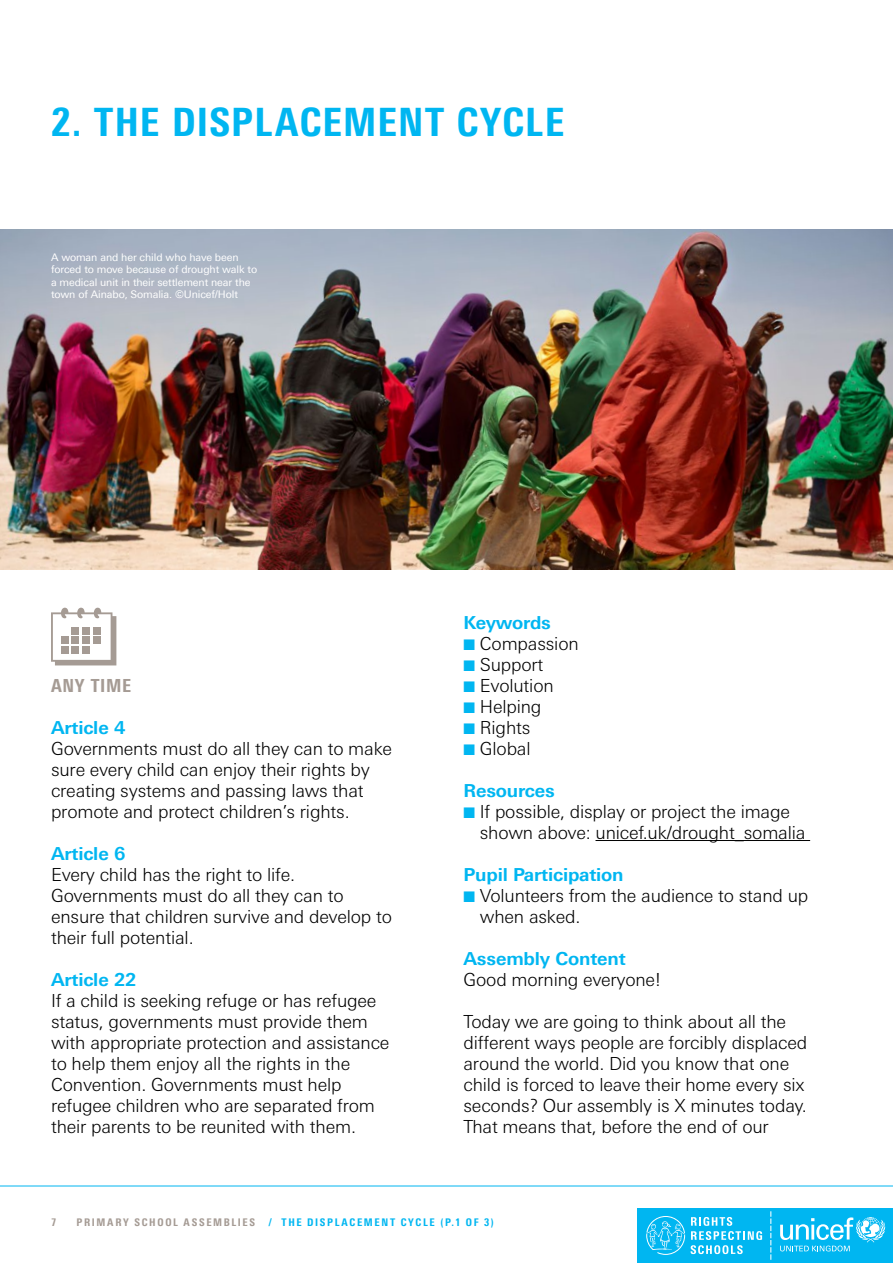
<style>
.page{position:relative;width:893px;height:1263px;background:#fff}
.page>*{position:absolute;margin:0;border:0;box-sizing:border-box;transform-origin:0 0}
.t1{font:800 condensed 39px "Univers Next Pro";letter-spacing:.03em;color:#00b6f1}
.t2{font:300 18px/21px "Univers Next Pro";letter-spacing:-.01em;color:#000}
.t3{font:700 18px "Univers Next Pro";letter-spacing:-.01em;color:#00b6f1}
.t4{font:800 condensed 18px "Univers Next Pro";letter-spacing:.04em;color:#a59b94}
.t5{font:10.5px/12.6px "Univers Next Pro";letter-spacing:-.01em;color:#fff}
.t6{font:800 condensed 10.5px "Univers Next Pro";letter-spacing:.155em;color:#00b6f1}
.t7{font:800 condensed 10.5px "Univers Next Pro";letter-spacing:.16em;color:#a59b94}
.s1{color:#00b6f1}
</style>
<div class="page">
<hr style="left:0;top:1186px;width:893px;height:1px;background:#00b6f1">
<div style="left:638px;top:1208px;width:255px;height:55px;background:#00b6f1"></div>
<svg style="left:780px;top:1217px;width:105px;height:34px"></svg>
<svg style="left:770px;top:1211px;width:1px;height:49px"></svg>
<svg style="left:691px;top:1217px;width:71px;height:37px"></svg>
<svg style="left:646px;top:1216px;width:39px;height:39px"></svg>
<hr style="left:595px;top:840px;width:215px;height:1px;background:#000">
<svg style="left:51px;top:608px;width:65px;height:57px"></svg>
<hr style="left:56px;top:661px;width:59px;height:4px;background:#a59b94">
<hr style="left:112px;top:617px;width:3px;height:45px;background:#a59b94">
<div style="left:61px;top:636px;width:8px;height:8px;background:#a59b94"></div>
<div style="left:61px;top:646px;width:8px;height:8px;background:#a59b94"></div>
<div style="left:72px;top:627px;width:7px;height:7px;background:#a59b94"></div>
<div style="left:72px;top:636px;width:7px;height:8px;background:#a59b94"></div>
<div style="left:72px;top:646px;width:7px;height:8px;background:#a59b94"></div>
<div style="left:82px;top:627px;width:8px;height:7px;background:#a59b94"></div>
<div style="left:82px;top:636px;width:8px;height:8px;background:#a59b94"></div>
<div style="left:82px;top:646px;width:8px;height:8px;background:#a59b94"></div>
<div style="left:93px;top:627px;width:7px;height:7px;background:#a59b94"></div>
<div style="left:93px;top:636px;width:7px;height:8px;background:#a59b94"></div>
<img style="left:0;top:230px;width:893px;height:340px">
<h1 class="t1" style="left:51px;top:98px;width:515px">2. THE DISPLACEMENT CYCLE</h1>
<p class="t5" style="left:51px;top:251px;width:208px">A woman and her child who have been forced to move because of drought walk to a medical unit in their settlement near the town of Ainabo, Somalia. ©Unicef/Holt</p>
<p class="t4" style="left:51px;top:674px;width:82px">ANY TIME</p>
<p class="t3" style="left:51px;top:716px;width:76px">Article 4</p>
<p class="t2" style="left:51px;top:738px;width:343px">Governments must do all they can to make sure every child can enjoy their rights by creating systems and passing laws that promote and protect children’s rights.</p>
<p class="t3" style="left:51px;top:842px;width:76px">Article 6</p>
<p class="t2" style="left:51px;top:864px;width:342px">Every child has the right to life.<br>Governments must do all they can to ensure that children survive and develop to their full potential.</p>
<p class="t3" style="left:51px;top:968px;width:87px">Article 22</p>
<p class="t2" style="left:51px;top:990px;width:340px">If a child is seeking refuge or has refugee status, governments must provide them with appropriate protection and assistance to help them enjoy all the rights in the Convention. Governments must help refugee children who are separated from their parents to be reunited with them.</p>
<p class="t3" style="left:463px;top:611px;width:89px">Keywords</p>
<p class="t2" style="left:463px;top:633px;width:117px"><span class="s1">■</span> Compassion</p>
<p class="t2" style="left:463px;top:654px;width:81px"><span class="s1">■</span> Support</p>
<p class="t2" style="left:463px;top:675px;width:92px"><span class="s1">■</span> Evolution</p>
<p class="t2" style="left:463px;top:696px;width:80px"><span class="s1">■</span> Helping</p>
<p class="t2" style="left:463px;top:717px;width:68px"><span class="s1">■</span> Rights</p>
<p class="t2" style="left:463px;top:738px;width:69px"><span class="s1">■</span> Global</p>
<p class="t3" style="left:463px;top:779px;width:93px">Resources</p>
<p class="t2" style="left:480px;top:801px;width:327px;text-indent:-16px"><span class="s1">■</span> If possible, display or project the image shown above: unicef.uk/drought_somalia</p>
<p class="t3" style="left:463px;top:863px;width:162px">Pupil Participation</p>
<p class="t2" style="left:480px;top:885px;width:330px;text-indent:-16px"><span class="s1">■</span> Volunteers from the audience to stand up when asked.</p>
<p class="t3" style="left:463px;top:947px;width:164px">Assembly Content</p>
<p class="t2" style="left:463px;top:969px;width:199px">Good morning everyone!</p>
<p class="t2" style="left:463px;top:1011px;width:345px">Today we are going to think about all the different ways people are forcibly displaced around the world. Did you know that one child is forced to leave their home every six seconds? Our assembly is X minutes today.<br>That means that, before the end of our</p>
<p class="t7" style="left:51px;top:1216px;width:7px">7</p>
<p class="t7" style="left:77px;top:1216px;width:180px">PRIMARY SCHOOL ASSEMBLIES</p>
<p class="t6" style="left:269px;top:1216px;width:226px">/ THE DISPLACEMENT CYCLE (P.1 OF 3)</p>
</div>
